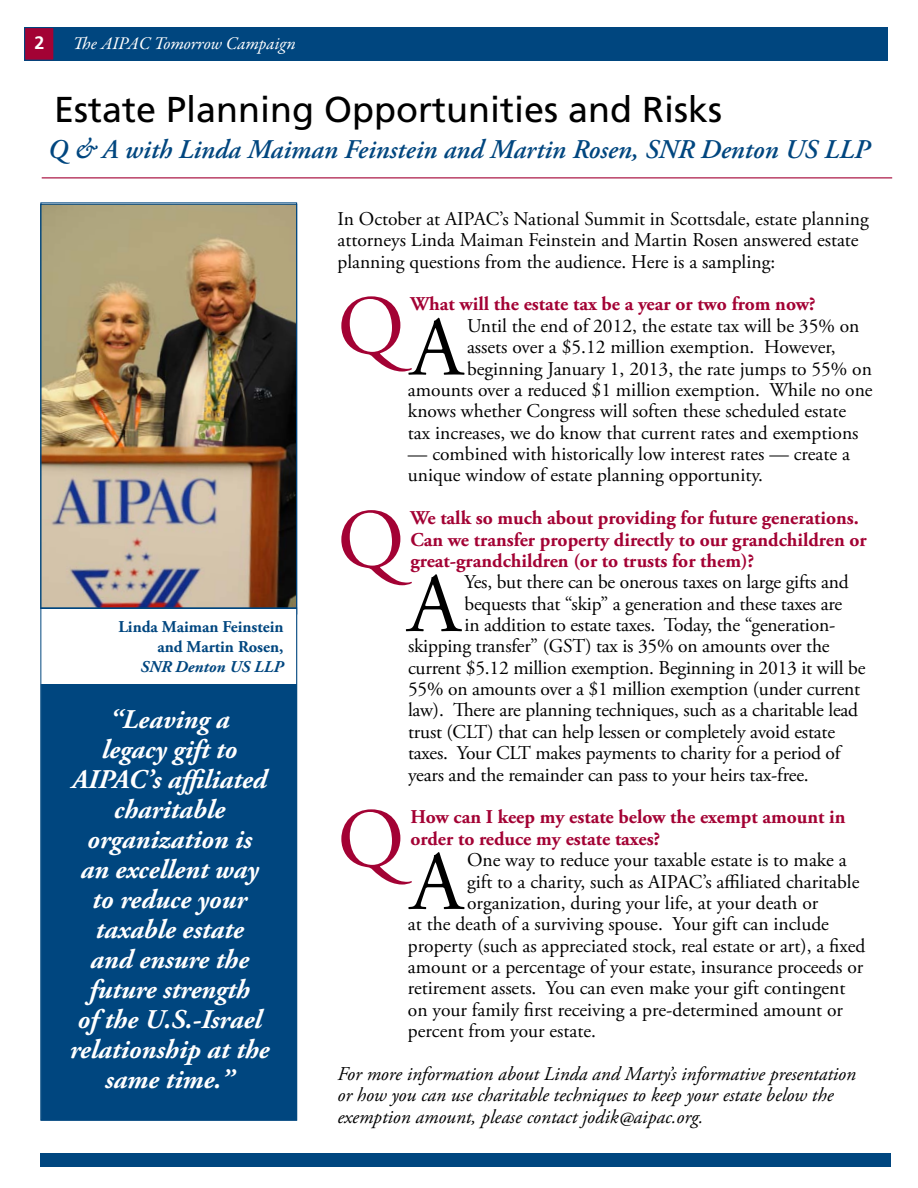
<style>
.page{position:relative;width:918px;height:1188px;background:#fff}
.page>*{position:absolute;margin:0;border:0;box-sizing:border-box;transform-origin:0 0}
.t1{font:84px "Adobe Garamond Pro";color:#a30234}
.t2{font:84px "Adobe Garamond Pro";color:#000}
.t3{font:36px "Frutiger LT Std";color:#000}
.t4{font:italic 700 27px/30px "Adobe Garamond Pro";color:#fff;text-align:center}
.t5{font:italic 600 27px "Adobe Garamond Pro";color:#00467f}
.t6{font:19.5px/21.3px "Adobe Garamond Pro";color:#000}
.t7{font:700 19.5px/21.3px "Adobe Garamond Pro";color:#a30234}
.t8{font:italic 19.5px/21.3px "Adobe Garamond Pro";color:#000}
.t9{font:italic 18px "Garamond Premr Pro";color:#fff}
.t10{font:700 18px "Frutiger LT Std";color:#fff}
.t11{font:700 16.5px/19.8px "Adobe Garamond Pro";color:#00467f;text-align:right}
.t12{font:italic 700 16.5px "Adobe Garamond Pro";color:#00467f}
</style>
<div class="page">
<div style="left:40px;top:1153px;width:851px;height:13px;background:#00467f"></div>
<hr style="left:42px;top:177px;width:850px;height:1px;background:#a30234">
<div style="left:24px;top:27px;width:864px;height:34px;background:#00467f"></div>
<div style="left:24px;top:27px;width:30px;height:34px;background:#a30234;border:1px solid #00467f"></div>
<img style="left:42px;top:206px;width:253px;height:402px">
<div style="left:41px;top:608px;width:256px;height:513px;background:#00467f;border:1px solid #00467f"></div>
<div style="left:40px;top:609px;width:257px;height:74px;background:#fff"></div>
<p class="t10" style="left:35px;top:32px;width:12px">2</p>
<p class="t9" style="left:73px;top:32px;width:224px">The AIPAC Tomorrow Campaign</p>
<h2 class="t3" style="left:54px;top:88px;width:670px">Estate Planning Opportunities and Risks</h2>
<h3 class="t5" style="left:48px;top:133px;width:823px">Q &amp; A with Linda Maiman Feinstein and Martin Rosen, SNR Denton US LLP</h3>
<p class="t11" style="left:118px;top:617px;width:167px">Linda Maiman Feinstein and Martin Rosen,</p>
<p class="t12" style="left:140px;top:657px;width:145px">SNR Denton US LLP</p>
<h3 class="t4" style="left:70px;top:705px;width:201px">“Leaving a<br>legacy gift to<br>AIPAC’s affiliated charitable organization is an excellent way to reduce your taxable estate<br>and ensure the future strength<br>of the U.S.-Israel relationship at the same time.”</h3>
<p class="t6" style="left:338px;top:209px;width:533px">In October at AIPAC’s National Summit in Scottsdale, estate planning attorneys Linda Maiman Feinstein and Martin Rosen answered estate planning questions from the audience. Here is a sampling:</p>
<h1 class="t1" style="left:338px;top:276px;width:68px">Q</h1>
<p class="t7" style="left:411px;top:294px;width:406px">What will the estate tax be a year or two from now?</p>
<h1 class="t2" style="left:411px;top:297px;width:54px">A</h1>
<p class="t6" style="left:467px;top:316px;width:394px">Until the end of 2012, the estate tax will be 35% on</p>
<p class="t6" style="left:467px;top:337px;width:370px">assets over a $5.12 million exemption. However,</p>
<p class="t6" style="left:467px;top:358px;width:406px">beginning January 1, 2013, the rate jumps to 55% on</p>
<p class="t6" style="left:408px;top:380px;width:466px">amounts over a reduced $1 million exemption. While no one</p>
<p class="t6" style="left:408px;top:401px;width:440px">knows whether Congress will soften these scheduled estate</p>
<p class="t6" style="left:408px;top:422px;width:452px">tax increases, we do know that current rates and exemptions</p>
<p class="t6" style="left:408px;top:444px;width:444px">— combined with historically low interest rates — create a unique window of estate planning opportunity.</p>
<h1 class="t1" style="left:338px;top:490px;width:68px">Q</h1>
<p class="t7" style="left:411px;top:508px;width:458px">We talk so much about providing for future generations.<br>Can we transfer property directly to our grandchildren or great-grandchildren (or to trusts for them)?</p>
<h1 class="t2" style="left:408px;top:554px;width:54px">A</h1>
<p class="t6" style="left:465px;top:572px;width:386px">Yes, but there can be onerous taxes on large gifts and</p>
<p class="t6" style="left:465px;top:593px;width:379px">bequests that “skip” a generation and these taxes are</p>
<p class="t6" style="left:465px;top:615px;width:372px">in addition to estate taxes. Today, the “generation-</p>
<p class="t6" style="left:408px;top:636px;width:423px">skipping transfer” (GST) tax is 35% on amounts over the</p>
<p class="t6" style="left:408px;top:658px;width:459px">current $5.12 million exemption. Beginning in 2013 it will be</p>
<p class="t6" style="left:408px;top:679px;width:454px">55% on amounts over a $1 million exemption (under current</p>
<p class="t6" style="left:408px;top:700px;width:452px">law). There are planning techniques, such as a charitable lead</p>
<p class="t6" style="left:408px;top:722px;width:429px">trust (CLT) that can help lessen or completely avoid estate</p>
<p class="t6" style="left:408px;top:743px;width:434px">taxes. Your CLT makes payments to charity for a period of</p>
<p class="t6" style="left:408px;top:764px;width:402px">years and the remainder can pass to your heirs tax-free.</p>
<h1 class="t1" style="left:338px;top:789px;width:68px">Q</h1>
<p class="t7" style="left:411px;top:807px;width:436px">How can I keep my estate below the exempt amount in order to reduce my estate taxes?</p>
<h1 class="t2" style="left:411px;top:832px;width:54px">A</h1>
<p class="t6" style="left:467px;top:850px;width:381px">One way to reduce your taxable estate is to make a</p>
<p class="t6" style="left:467px;top:871px;width:394px">gift to a charity, such as AIPAC’s affiliated charitable</p>
<p class="t6" style="left:467px;top:893px;width:353px">organization, during your life, at your death or</p>
<p class="t6" style="left:408px;top:914px;width:423px">at the death of a surviving spouse. Your gift can include</p>
<p class="t6" style="left:408px;top:935px;width:459px">property (such as appreciated stock, real estate or art), a fixed</p>
<p class="t6" style="left:408px;top:957px;width:457px">amount or a percentage of your estate, insurance proceeds or</p>
<p class="t6" style="left:408px;top:978px;width:439px">retirement assets. You can even make your gift contingent</p>
<p class="t6" style="left:408px;top:1000px;width:437px">on your family first receiving a pre-determined amount or</p>
<p class="t6" style="left:408px;top:1021px;width:189px">percent from your estate.</p>
<p class="t8" style="left:338px;top:1064px;width:520px">For more information about Linda and Marty’s informative presentation or how you can use charitable techniques to keep your estate below the exemption amount, please contact jodik@aipac.org.</p>
</div>
